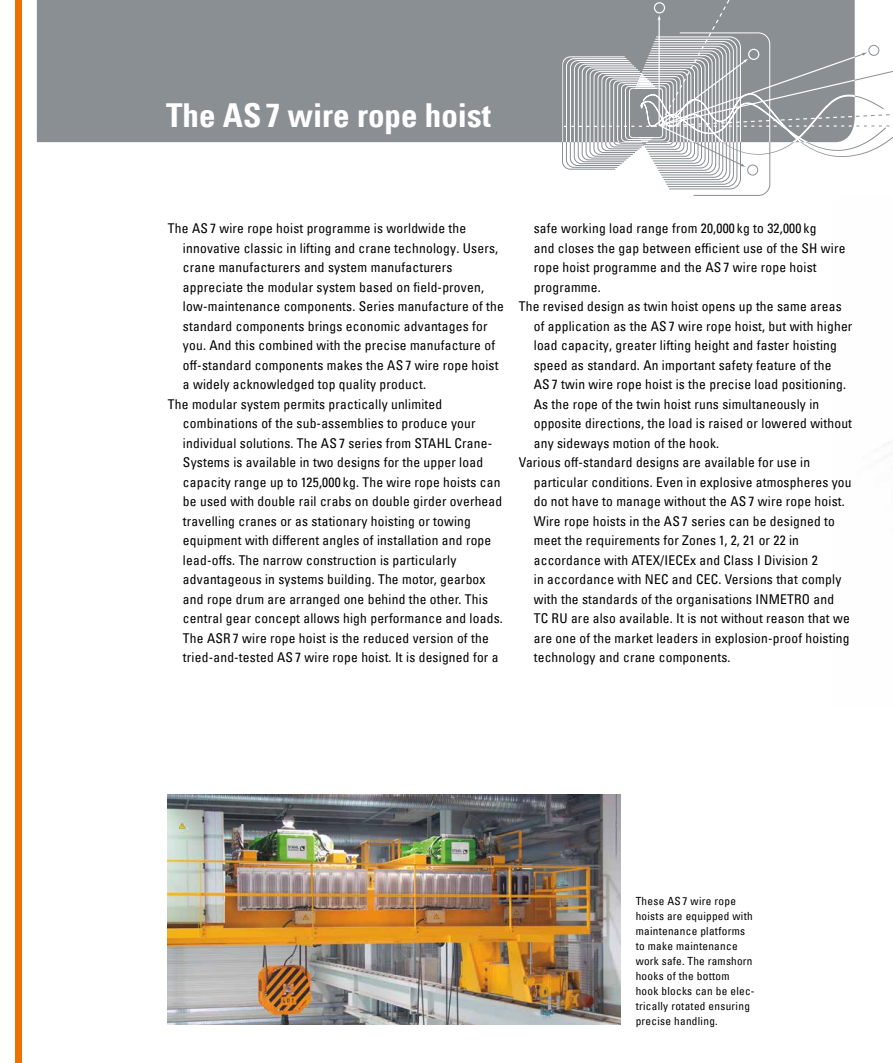
<style>
.page{position:relative;width:893px;height:1063px;background:#fff}
.page>*{position:absolute;margin:0;border:0;box-sizing:border-box;transform-origin:0 0}
.t1{font:33px "Univers Com 67 Bold Cond";color:#fff}
.t2{font:condensed 13.5px "Univers Com 57";letter-spacing:.015em;color:#000}
.t3{font:condensed 11.25px/15px "Univers Com 57";letter-spacing:.025em;color:#000}
</style>
<div class="page">
<div style="left:15px;top:0;width:6px;height:1063px;background:#ee7203"></div>
<div style="left:37px;top:0;width:525px;height:143px;background:#8a8f93"></div>
<svg style="left:562px;top:0;width:331px;height:196px"></svg>
<img style="left:834px;top:194px;width:59px;height:263px">
<img style="left:168px;top:795px;width:453px;height:230px">
<h1 class="t1" style="left:166px;top:95px;width:326px">The AS7 wire rope hoist</h1>
<p class="t2" style="left:168px;top:220px;width:300px">The AS 7 wire rope hoist programme is worldwide the</p>
<p class="t2" style="left:183px;top:239px;width:317px">innovative classic in lifting and crane technology. Users,</p>
<p class="t2" style="left:183px;top:259px;width:271px">crane manufacturers and system manufacturers</p>
<p class="t2" style="left:183px;top:278px;width:303px">appreciate the modular system based on field-proven,</p>
<p class="t2" style="left:183px;top:298px;width:322px">low-maintenance components. Series manufacture of the</p>
<p class="t2" style="left:183px;top:317px;width:306px">standard components brings economic advantages for</p>
<p class="t2" style="left:183px;top:337px;width:314px">you. And this combined with the precise manufacture of</p>
<p class="t2" style="left:183px;top:356px;width:317px">off-standard components makes the AS 7 wire rope hoist</p>
<p class="t2" style="left:183px;top:376px;width:245px">a widely acknowledged top quality product.</p>
<p class="t2" style="left:168px;top:395px;width:276px">The modular system permits practically unlimited</p>
<p class="t2" style="left:183px;top:415px;width:294px">combinations of the sub-assemblies to produce your</p>
<p class="t2" style="left:183px;top:434px;width:311px">individual solutions. The AS 7 series from STAHL Crane-</p>
<p class="t2" style="left:183px;top:454px;width:302px">Systems is available in two designs for the upper load</p>
<p class="t2" style="left:183px;top:473px;width:319px">capacity range up to 125,000 kg. The wire rope hoists can</p>
<p class="t2" style="left:183px;top:493px;width:321px">be used with double rail crabs on double girder overhead</p>
<p class="t2" style="left:183px;top:512px;width:289px">travelling cranes or as stationary hoisting or towing</p>
<p class="t2" style="left:183px;top:532px;width:310px">equipment with different angles of installation and rope</p>
<p class="t2" style="left:183px;top:551px;width:275px">lead-offs. The narrow construction is particularly</p>
<p class="t2" style="left:183px;top:571px;width:304px">advantageous in systems building. The motor, gearbox</p>
<p class="t2" style="left:183px;top:590px;width:307px">and rope drum are arranged one behind the other. This</p>
<p class="t2" style="left:183px;top:610px;width:321px">central gear concept allows high performance and loads.</p>
<p class="t2" style="left:183px;top:629px;width:307px">The ASR 7 wire rope hoist is the reduced version of the</p>
<p class="t2" style="left:183px;top:649px;width:317px">tried-and-tested AS 7 wire rope hoist. It is designed for a</p>
<p class="t2" style="left:534px;top:220px;width:284px">safe working load range from 20,000 kg to 32,000 kg</p>
<p class="t2" style="left:534px;top:239px;width:313px">and closes the gap between efficient use of the SH wire</p>
<p class="t2" style="left:534px;top:259px;width:284px">rope hoist programme and the AS 7 wire rope hoist</p>
<p class="t2" style="left:534px;top:278px;width:69px">programme.</p>
<p class="t2" style="left:519px;top:298px;width:325px">The revised design as twin hoist opens up the same areas</p>
<p class="t2" style="left:534px;top:317px;width:320px">of application as the AS 7 wire rope hoist, but with higher</p>
<p class="t2" style="left:534px;top:337px;width:305px">load capacity, greater lifting height and faster hoisting</p>
<p class="t2" style="left:534px;top:356px;width:299px">speed as standard. An important safety feature of the</p>
<p class="t2" style="left:534px;top:376px;width:314px">AS 7 twin wire rope hoist is the precise load positioning.</p>
<p class="t2" style="left:534px;top:395px;width:287px">As the rope of the twin hoist runs simultaneously in</p>
<p class="t2" style="left:534px;top:415px;width:320px">opposite directions, the load is raised or lowered without</p>
<p class="t2" style="left:534px;top:434px;width:187px">any sideways motion of the hook.</p>
<p class="t2" style="left:519px;top:454px;width:293px">Various off-standard designs are available for use in</p>
<p class="t2" style="left:534px;top:473px;width:319px">particular conditions. Even in explosive atmospheres you</p>
<p class="t2" style="left:534px;top:493px;width:313px">do not have to manage without the AS 7 wire rope hoist.</p>
<p class="t2" style="left:534px;top:512px;width:303px">Wire rope hoists in the AS 7 series can be designed to</p>
<p class="t2" style="left:534px;top:532px;width:267px">meet the requirements for Zones 1, 2, 21 or 22 in</p>
<p class="t2" style="left:534px;top:551px;width:285px">accordance with ATEX/IECEx and Class I Division 2</p>
<p class="t2" style="left:534px;top:571px;width:309px">in accordance with NEC and CEC. Versions that comply</p>
<p class="t2" style="left:534px;top:590px;width:302px">with the standards of the organisations INMETRO and</p>
<p class="t2" style="left:534px;top:610px;width:317px">TC RU are also available. It is not without reason that we</p>
<p class="t2" style="left:534px;top:629px;width:317px">are one of the market leaders in explosion-proof hoisting</p>
<p class="t2" style="left:534px;top:649px;width:198px">technology and crane components.</p>
<p class="t3" style="left:636px;top:893px;width:120px">These AS 7 wire rope hoists are equipped with maintenance platforms to make maintenance work safe. The ramshorn hooks of the bottom hook blocks can be elec&shy;trically rotated ensuring precise handling.</p>
</div>
